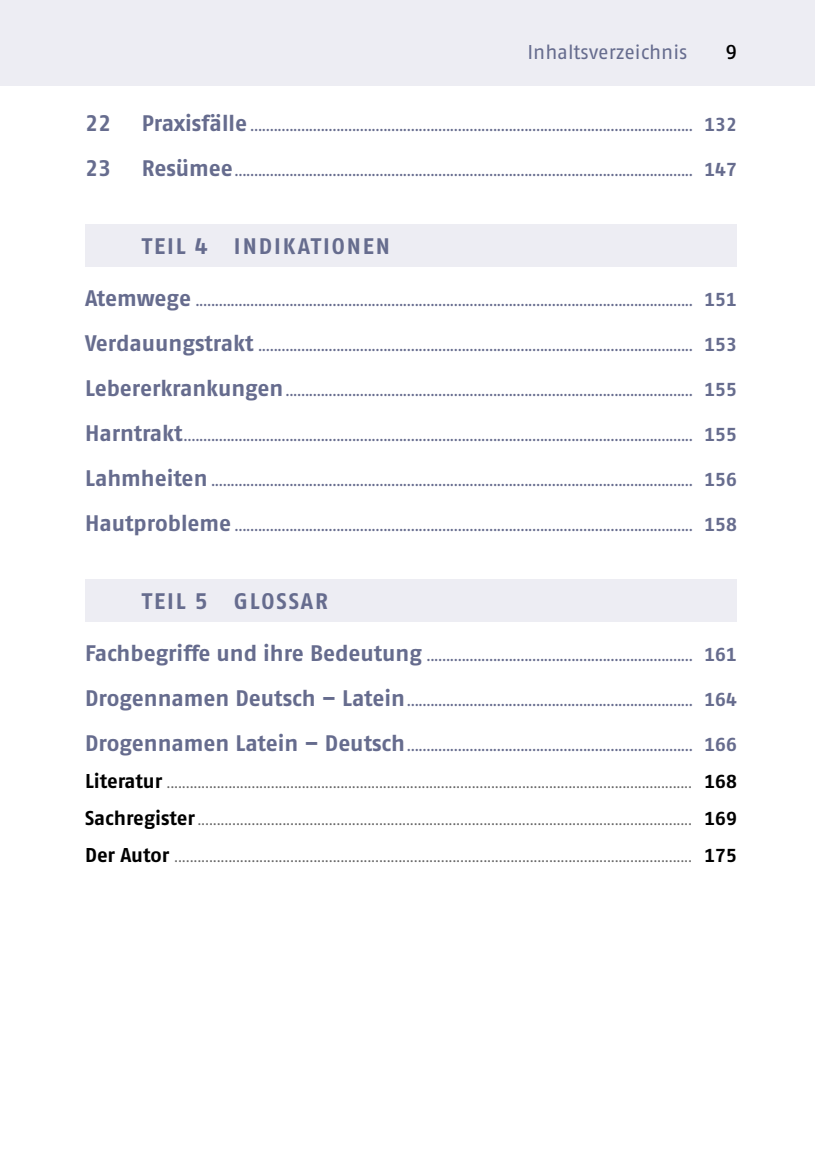
<style>
.page{position:relative;width:815px;height:1170px;background:#fff}
.page>*{position:absolute;margin:0;border:0;box-sizing:border-box;transform-origin:0 0}
.t1{font:700 22.5px "Fago Pro";letter-spacing:.085em;color:#666c8e}
.t2{font:20px "Fago Pro";color:#666c8e}
.t3{font:600 20px "Fago Pro";color:#000}
.t4{font:16.25px "Fago Pro";color:#666c8e}
.t5{font:13.75px "Fago Pro";color:#636363}
.s1{font-weight:700;font-size:22.5px}
.s2{font-weight:700;font-size:18.75px}
.s3{font-weight:700;font-size:20px;color:#000}
.s4{font-weight:700;font-size:18.75px;color:#000}
</style>
<div class="page">
<div style="left:0;top:0;width:687px;height:85px;background:#ededf3"></div>
<div style="left:687px;top:0;width:128px;height:85px;background:#ededf3"></div>
<div style="left:85px;top:225px;width:652px;height:42px;background:#ededf3"></div>
<div style="left:85px;top:579px;width:652px;height:42px;background:#ededf3"></div>
<p class="t2" style="left:527px;top:39px;width:161px">Inhaltsverzeichnis</p>
<p class="t3" style="left:725px;top:39px;width:13px">9</p>
<p class="t1" style="left:85px;top:110px;width:28px">22</p>
<p class="t4" style="left:142px;top:116px;width:597px"><span class="s1">Praxisfälle</span> ................................................................................................................. <span class="s2">132</span></p>
<p class="t1" style="left:85px;top:155px;width:28px">23</p>
<p class="t4" style="left:142px;top:161px;width:597px"><span class="s1">Resümee</span> ..................................................................................................................... <span class="s2">147</span></p>
<p class="t1" style="left:142px;top:232px;width:250px">TEIL 4 INDIKATIONEN</p>
<p class="t4" style="left:85px;top:290px;width:653px"><span class="s1">Atemwege</span> ............................................................................................................................... <span class="s2">151</span></p>
<p class="t4" style="left:85px;top:335px;width:653px"><span class="s1">Verdauungstrakt</span> ............................................................................................................... <span class="s2">153</span></p>
<p class="t4" style="left:85px;top:380px;width:653px"><span class="s1">Lebererkrankungen</span> ........................................................................................................ <span class="s2">155</span></p>
<p class="t4" style="left:85px;top:425px;width:653px"><span class="s1">Harntrakt</span>.................................................................................................................................. <span class="s2">155</span></p>
<p class="t4" style="left:85px;top:470px;width:653px"><span class="s1">Lahmheiten</span> ........................................................................................................................... <span class="s2">156</span></p>
<p class="t4" style="left:85px;top:515px;width:653px"><span class="s1">Hautprobleme</span> ..................................................................................................................... <span class="s2">158</span></p>
<p class="t1" style="left:142px;top:587px;width:188px">TEIL 5 GLOSSAR</p>
<p class="t4" style="left:85px;top:645px;width:653px"><span class="s1">Fachbegriffe und ihre Bedeutung</span> .................................................................... <span class="s2">161</span></p>
<p class="t4" style="left:85px;top:690px;width:653px"><span class="s1">Drogennamen Deutsch – Latein</span> ......................................................................... <span class="s2">164</span></p>
<p class="t4" style="left:85px;top:735px;width:653px"><span class="s1">Drogennamen Latein – Deutsch</span> ......................................................................... <span class="s2">166</span></p>
<p class="t5" style="left:85px;top:774px;width:653px"><span class="s3">Literatur</span> ........................................................................................................................................ <span class="s4">168</span></p>
<p class="t5" style="left:85px;top:812px;width:653px"><span class="s3">Sachregister</span> ................................................................................................................................ <span class="s4">169</span></p>
<p class="t5" style="left:85px;top:849px;width:653px"><span class="s3">Der Autor</span> ...................................................................................................................................... <span class="s4">175</span></p>
</div>
